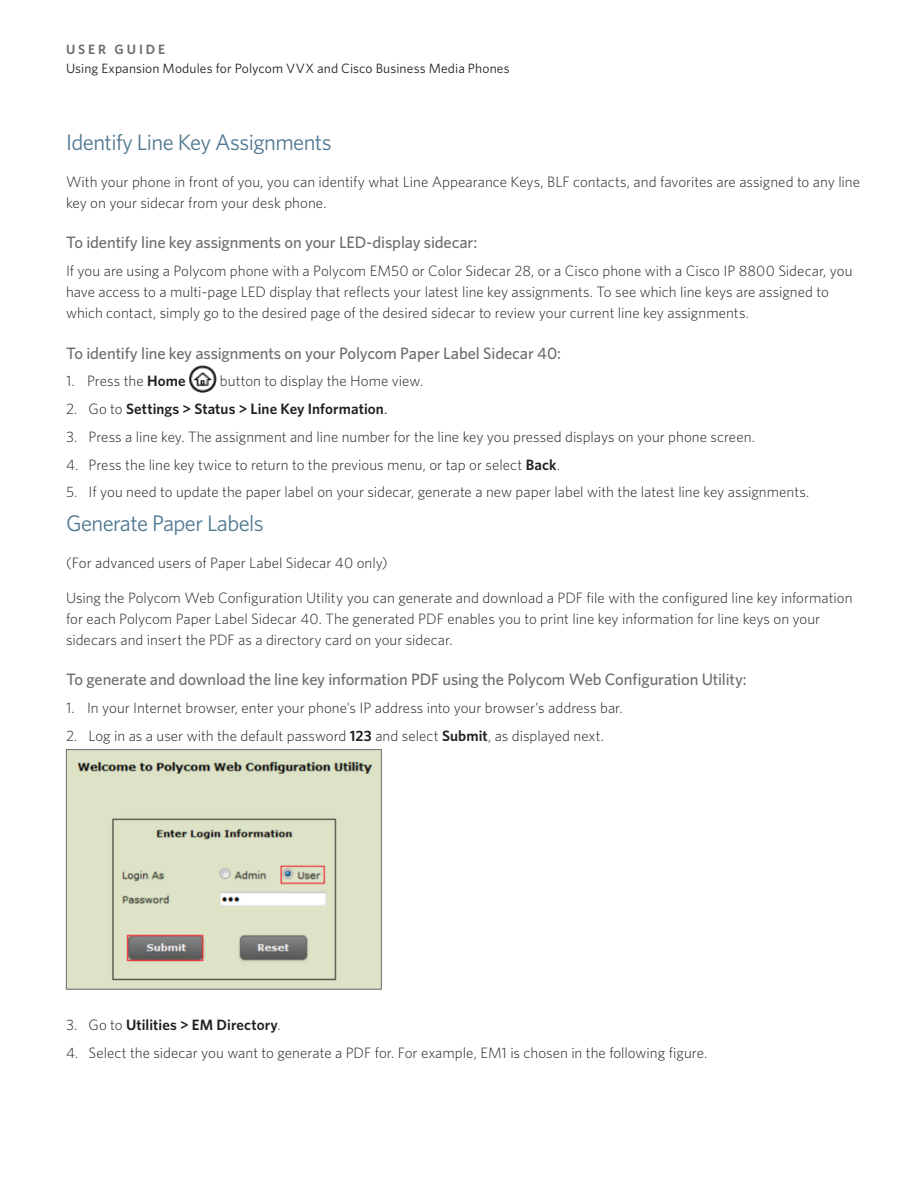
<style>
.page{position:relative;width:918px;height:1188px;background:#fff}
.page>*{position:absolute;margin:0;border:0;box-sizing:border-box;transform-origin:0 0}
.t1{font:22.5px "Whitney";letter-spacing:-.025em;color:#517891}
.t2{font:500 16.5px "Whitney";letter-spacing:-.01em;color:#6c6d70}
.Body9{font:300 15px/21px "Whitney";color:#231f20}
.t3{font:600 15px "Whitney";letter-spacing:.005em;color:#231f20}
.t4{font:13.5px "Whitney";letter-spacing:.01em;color:#231f20}
.t5{font:600 13.5px "Whitney";letter-spacing:.215em;color:#6c6d70}
.s1{font-weight:600}
.s2{font-weight:300}
.s3{font-weight:400}
</style>
<div class="page">
<img style="left:189px;top:365px;width:27px;height:27px">
<img style="left:68px;top:751px;width:312px;height:237px">
<div style="left:66px;top:749px;width:316px;height:241px;border:1px solid #6c6d70"></div>
<p class="t5" style="left:66px;top:40px;width:101px">USER GUIDE</p>
<p class="t4" style="left:66px;top:60px;width:445px">Using Expansion Modules for Polycom VVX and Cisco Business Media Phones</p>
<h1 class="t1" style="left:66px;top:127px;width:267px">Identify Line Key Assignments</h1>
<p class="Body9" style="left:66px;top:171px;width:796px">With your phone in front of you, you can identify what Line Appearance Keys, BLF contacts, and favorites are assigned to any line key on your sidecar from your desk phone.</p>
<h3 class="t2" style="left:66px;top:232px;width:413px">To identify line key assignments on your LED-display sidecar:</h3>
<p class="Body9" style="left:66px;top:260px;width:788px">If you are using a Polycom phone with a Polycom EM50 or Color Sidecar 28, or a Cisco phone with a Cisco IP 8800 Sidecar, you have access to a multi-page LED display that reflects your latest line key assignments. To see which line keys are assigned to which contact, simply go to the desired page of the desired sidecar to review your current line key assignments.</p>
<h3 class="t2" style="left:66px;top:342px;width:497px">To identify line key assignments on your Polycom Paper Label Sidecar 40:</h3>
<p class="Body9" style="left:66px;top:370px;width:121px">1. Press the <span class="s1">Home</span></p>
<p class="Body9" style="left:220px;top:370px;width:203px">button to display the Home view.</p>
<p class="t3" style="left:66px;top:399px;width:321px"><span class="s2">2. Go to</span> Settings &gt; Status &gt; Line Key Information<span class="s3">.</span></p>
<p class="Body9" style="left:66px;top:426px;width:688px">3. Press a line key. The assignment and line number for the line key you pressed displays on your phone screen.</p>
<p class="Body9" style="left:66px;top:454px;width:493px">4. Press the line key twice to return to the previous menu, or tap or select <span class="s1">Back</span>.</p>
<p class="Body9" style="left:66px;top:481px;width:743px">5. If you need to update the paper label on your sidecar, generate a new paper label with the latest line key assignments.</p>
<h1 class="t1" style="left:66px;top:508px;width:199px">Generate Paper Labels</h1>
<p class="Body9" style="left:66px;top:552px;width:323px">(For advanced users of Paper Label Sidecar 40 only)</p>
<p class="Body9" style="left:66px;top:587px;width:788px">Using the Polycom Web Configuration Utility you can generate and download a PDF file with the configured line key information for each Polycom Paper Label Sidecar 40. The generated PDF enables you to print line key information for line keys on your sidecars and insert the PDF as a directory card on your sidecar.</p>
<h3 class="t2" style="left:66px;top:669px;width:682px">To generate and download the line key information PDF using the Polycom Web Configuration Utility:</h3>
<p class="Body9" style="left:66px;top:697px;width:556px">1. In your Internet browser, enter your phone’s IP address into your browser’s address bar.</p>
<p class="Body9" style="left:66px;top:725px;width:537px">2. Log in as a user with the default password <span class="s1">123</span> and select <span class="s1">Submit</span>, as displayed next.</p>
<p class="t3" style="left:66px;top:1015px;width:214px"><span class="s2">3. Go to</span> Utilities &gt; EM Directory<span class="s2">.</span></p>
<p class="Body9" style="left:66px;top:1042px;width:641px">4. Select the sidecar you want to generate a PDF for. For example, EM1 is chosen in the following figure.</p>
</div>
